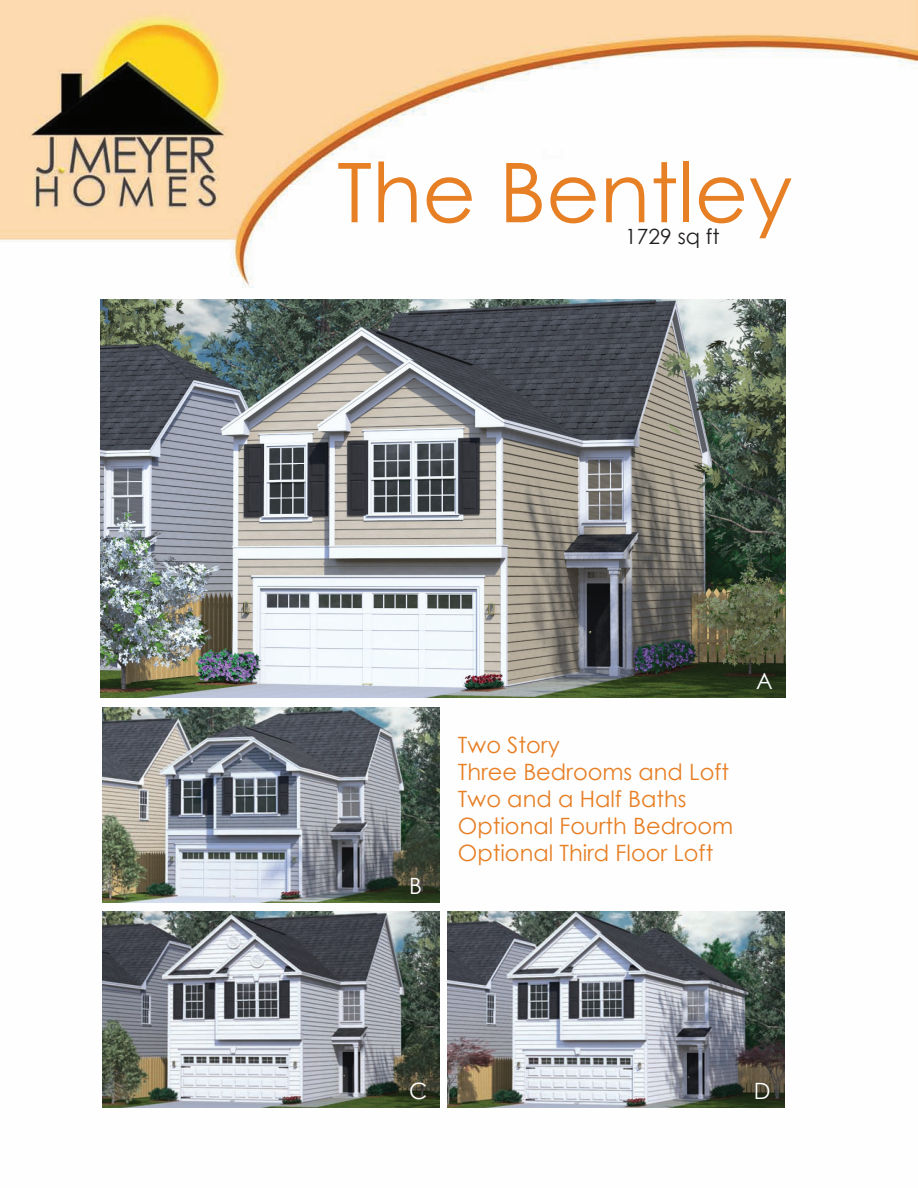
<style>
.page{position:relative;width:918px;height:1188px;background:#fff}
.page>*{position:absolute;margin:0;border:0;box-sizing:border-box;transform-origin:0 0}
.t1{font:82.5px "Century Gothic";color:#e77f25}
.t2{font:22.5px/27px "Century Gothic";color:#e77f25}
.t3{font:22.5px "Century Gothic";color:#fff}
.t4{font:21px "Century Gothic";color:#231f20}
</style>
<div class="page">
<img style="left:0;top:0;width:918px;height:1108px">
<img style="left:100px;top:299px;width:686px;height:399px">
<img style="left:103px;top:708px;width:336px;height:195px">
<img style="left:103px;top:912px;width:336px;height:195px">
<img style="left:448px;top:912px;width:337px;height:195px">
<h1 class="t1" style="left:337px;top:142px;width:457px">The Bentley</h1>
<p class="t4" style="left:625px;top:223px;width:96px">1729 sq ft</p>
<p class="t3" style="left:409px;top:873px;width:14px">B</p>
<p class="t2" style="left:458px;top:731px;width:277px">Two Story<br>Three Bedrooms and Loft<br>Two and a Half Baths<br>Optional Fourth Bedroom<br>Optional Third Floor Loft</p>
<p class="t3" style="left:756px;top:668px;width:18px">A</p>
<p class="t3" style="left:409px;top:1077px;width:20px">C</p>
<p class="t3" style="left:754px;top:1077px;width:18px">D</p>
</div>
